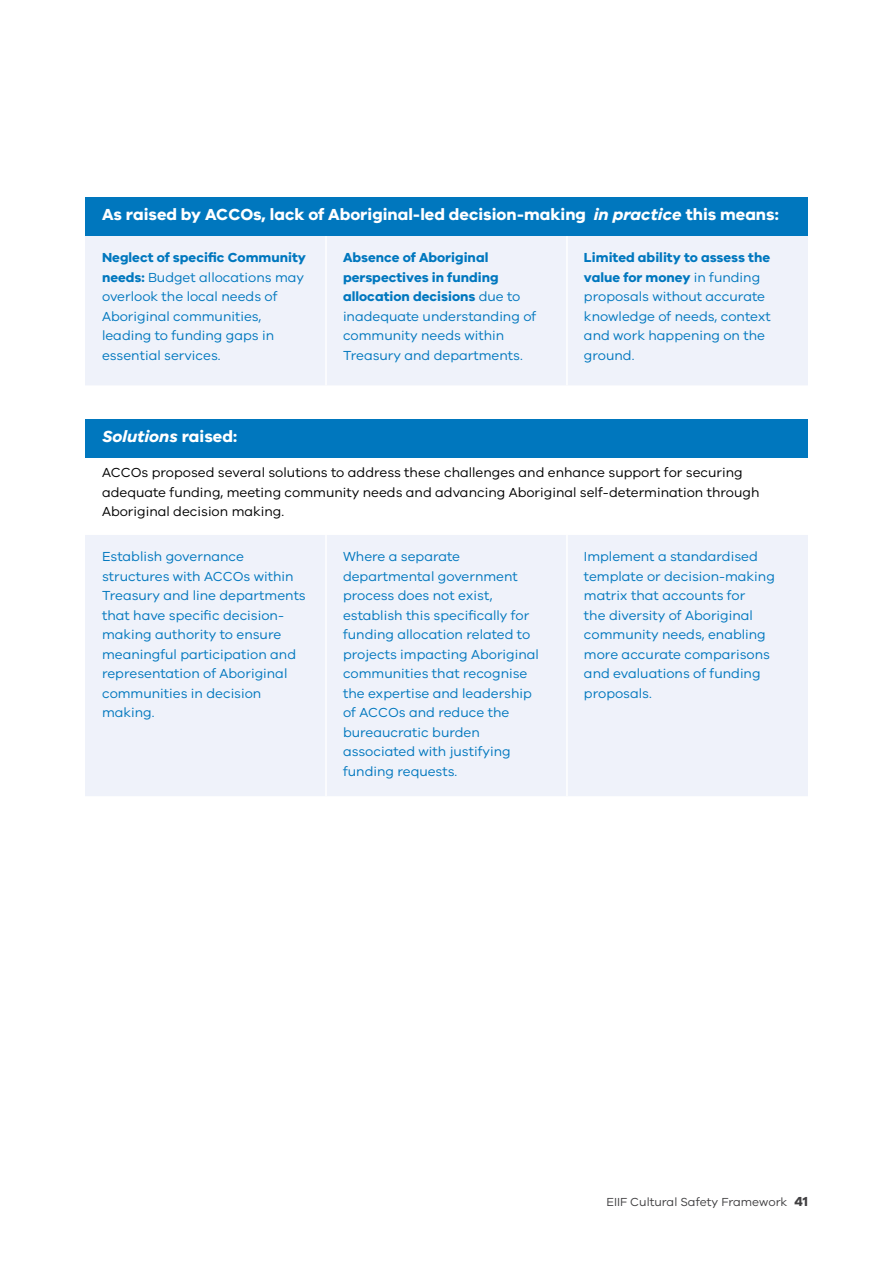
<style>
.page{position:relative;width:893px;height:1263px;background:#fff}
.page>*{position:absolute;margin:0;border:0;box-sizing:border-box;transform-origin:0 0}
.t1{font:700 16.5px "VIC";color:#fff}
.t2{font:italic 700 16.5px "VIC";color:#fff}
.t3{font:13.5px/19.5px "VIC";color:#0077be}
.t4{font:13.5px/19.5px "VIC";color:#000}
.t5{font:12px "VIC";color:#414042}
.s1{font-style:italic}
.s2{font-weight:700}
.s3{font-style:normal}
.s4{font-weight:700;font-size:13.5px}
</style>
<div class="page">
<div style="left:85px;top:198px;width:723px;height:38px;background:#0077be"></div>
<svg style="left:85px;top:236px;width:723px;height:560px;fill:#eff2fa"></svg>
<div style="left:85px;top:419px;width:723px;height:39px;background:#0077be"></div>
<hr style="left:325px;top:236px;width:2px;height:149px;background:#fff">
<hr style="left:566px;top:236px;width:2px;height:149px;background:#fff">
<hr style="left:325px;top:535px;width:2px;height:261px;background:#fff">
<hr style="left:566px;top:535px;width:2px;height:261px;background:#fff">
<p class="t1" style="left:102px;top:204px;width:678px">As raised by ACCOs, lack of Aboriginal-led decision-making <span class="s1">in practice</span> this means:</p>
<p class="t3" style="left:102px;top:248px;width:205px"><span class="s2">Neglect of specific Community needs:</span> Budget allocations may overlook the local needs of<br>Aboriginal communities, leading to funding gaps in essential services.</p>
<p class="t3" style="left:343px;top:248px;width:195px"><span class="s2">Absence of Aboriginal perspectives in funding allocation decisions</span> due to inadequate understanding of community needs within<br>Treasury and departments.</p>
<p class="t3" style="left:584px;top:247px;width:188px"><span class="s2">Limited ability to assess the value for money</span> in funding proposals without accurate knowledge of needs, context and work happening on the ground.</p>
<p class="t2" style="left:102px;top:426px;width:137px">Solutions <span class="s3">raised:</span></p>
<p class="t4" style="left:102px;top:462px;width:659px">ACCOs proposed several solutions to address these challenges and enhance support for securing adequate funding, meeting community needs and advancing Aboriginal self-determination through<br>Aboriginal decision making.</p>
<p class="t3" style="left:102px;top:546px;width:205px">Establish governance structures with ACCOs within<br>Treasury and line departments that have specific decision&shy;making authority to ensure meaningful participation and representation of Aboriginal communities in decision making.</p>
<p class="t3" style="left:343px;top:546px;width:197px">Where a separate departmental government process does not exist, establish this specifically for funding allocation related to projects impacting Aboriginal communities that recognise the expertise and leadership of ACCOs and reduce the bureaucratic burden associated with justifying funding requests.</p>
<p class="t3" style="left:584px;top:546px;width:192px">Implement a standardised template or decision-making matrix that accounts for<br>the diversity of Aboriginal community needs, enabling more accurate comparisons and evaluations of funding proposals.</p>
<p class="t5" style="left:606px;top:1194px;width:203px">EIIF Cultural Safety Framework <span class="s4">41</span></p>
</div>
